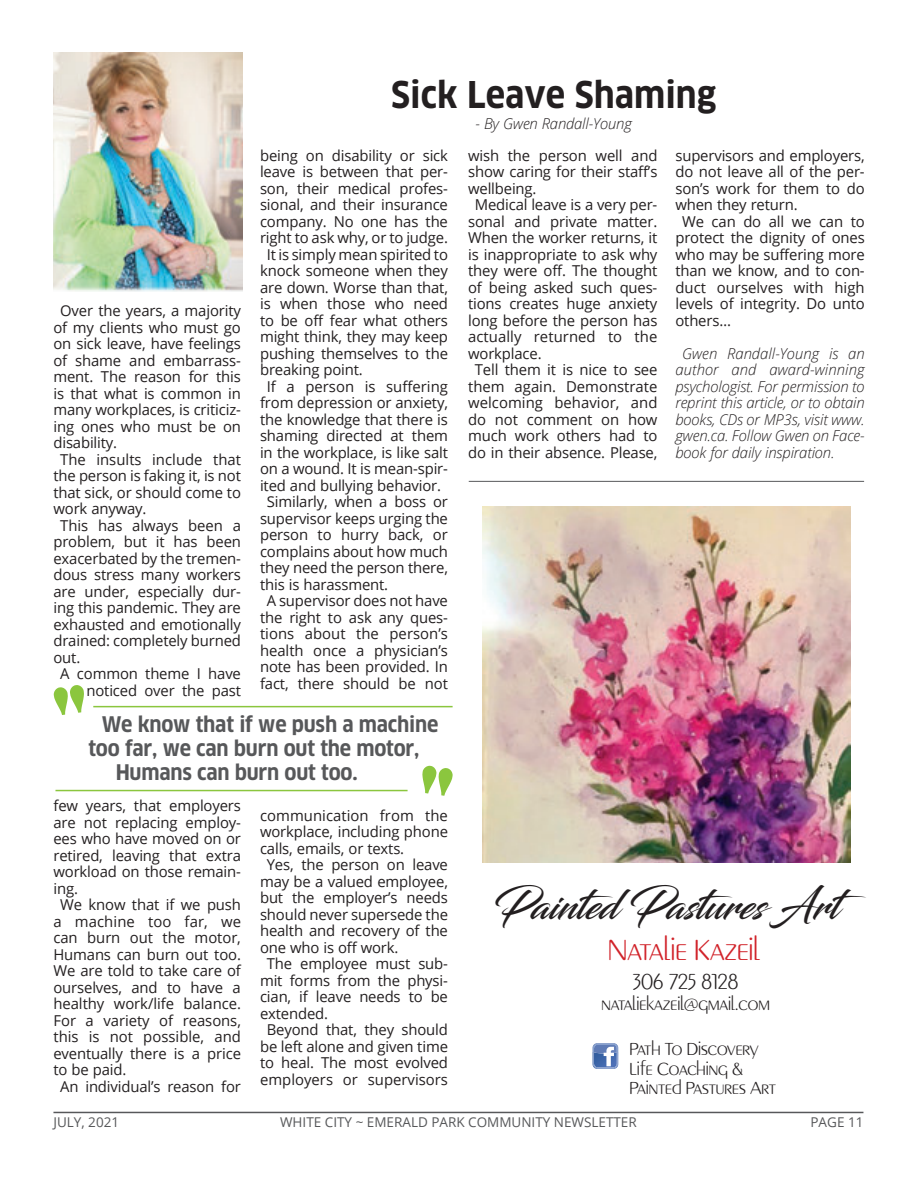
<style>
.page{position:relative;width:918px;height:1188px;background:#fff}
.page>*{position:absolute;margin:0;border:0;box-sizing:border-box;transform-origin:0 0}
.t1{font:40.5px "Blacksword";color:#231f20}
.Body_Text{font:700 36px "Clan OT Narr";color:#231f20}
.t2{font:300 30px "Pinot Grigio Modern W00";color:#d1232a}
.t3{font:300 22.5px "Pinot Grigio Modern W00";color:#231f20}
.Body_Text-2{font:700 21px "Clan OT Narr";letter-spacing:-.01em;color:#57585a}
.t4{font:300 18px "Pinot Grigio Modern W00";color:#231f20}
.Body_Text-3{font:15px/16.5px "Open Sans";letter-spacing:-.01em;color:#231f20;text-align:justify}
.Body_Text-4{font:italic 300 15px/16.5px "Open Sans";letter-spacing:-.01em;color:#231f20;text-align:justify}
.t5{font:13.5px "Open Sans";color:#57585a}
</style>
<div class="page">
<img style="left:53px;top:52px;width:190px;height:239px">
<hr style="left:53px;top:1112px;width:810px;height:1px;background:#57585a">
<img style="left:483px;top:506px;width:367px;height:356px">
<svg style="left:593px;top:1043px;width:25px;height:26px"></svg>
<hr style="left:469px;top:481px;width:395px;height:1px;background:#57585a">
<hr style="left:93px;top:706px;width:360px;height:1px;background:#8bc63e">
<hr style="left:55px;top:790px;width:353px;height:1px;background:#8bc63e">
<svg style="left:54px;top:685px;width:30px;height:30px"></svg>
<svg style="left:422px;top:766px;width:31px;height:30px"></svg>
<p class="Body_Text-3" style="left:53px;top:302px;width:189px;text-indent:7px">Over the years, a majority of my clients who must go on sick leave, have feelings of shame and embarrass&shy;ment. The reason for this is that what is common in many workplaces, is criticiz&shy;ing ones who must be on disability.</p>
<p class="Body_Text-3" style="left:53px;top:451px;width:189px;text-indent:7px">The insults include that the person is faking it, is not that sick, or should come to work anyway.</p>
<p class="Body_Text-3" style="left:53px;top:517px;width:189px;text-indent:7px">This has always been a problem, but it has been exacerbated by the tremen&shy;dous stress many workers are under, especially dur&shy;ing this pandemic. They are exhausted and emotionally drained: completely burned out.</p>
<p class="Body_Text-3" style="left:60px;top:665px;width:182px;text-align:right">A common theme I have noticed over the past</p>
<p class="Body_Text" style="left:391px;top:74px;width:327px">Sick Leave Shaming</p>
<p class="Body_Text-4" style="left:476px;top:115px;width:158px">- By Gwen Randall-Young</p>
<p class="Body_Text-3" style="left:260px;top:146px;width:189px">being on disability or sick leave is between that per&shy;son, their medical profes&shy;sional, and their insurance company. No one has the right to ask why, or to judge.</p>
<p class="Body_Text-3" style="left:260px;top:245px;width:189px;text-indent:7px">It is simply mean spirited to knock someone when they are down. Worse than that, is when those who need to be off fear what others might think, they may keep pushing themselves to the breaking point.</p>
<p class="Body_Text-3" style="left:260px;top:377px;width:189px;text-align:center">If a person is suffering from depression or anxiety, the knowledge that there is shaming directed at them in the workplace, is like salt on a wound. It is mean-spir&shy;ited and bullying behavior.</p>
<p class="Body_Text-3" style="left:260px;top:493px;width:189px;text-indent:7px">Similarly, when a boss or supervisor keeps urging the person to hurry back, or complains about how much they need the person there, this is harassment.</p>
<p class="Body_Text-3" style="left:260px;top:592px;width:189px;text-align:center">A supervisor does not have the right to ask any ques&shy;tions about the person’s health once a physician’s note has been provided. In fact, there should be not</p>
<p class="Body_Text-3" style="left:468px;top:146px;width:191px">wish the person well and show caring for their staff’s wellbeing.</p>
<p class="Body_Text-3" style="left:468px;top:196px;width:191px;text-indent:7px">Medical leave is a very per&shy;sonal and private matter.<br>When the worker returns, it is inappropriate to ask why they were off. The thought of being asked such ques&shy;tions creates huge anxiety long before the person has actually returned to the workplace.</p>
<p class="Body_Text-3" style="left:468px;top:361px;width:191px;text-align:center">Tell them it is nice to see them again. Demonstrate welcoming behavior, and do not comment on how much work others had to do in their absence. Please,</p>
<p class="Body_Text-3" style="left:675px;top:146px;width:191px">supervisors and employers, do not leave all of the per&shy;son’s work for them to do when they return.</p>
<p class="Body_Text-3" style="left:675px;top:212px;width:191px;text-indent:7px">We can do all we can to protect the dignity of ones who may be suffering more than we know, and to con&shy;duct ourselves with high levels of integrity. Do unto others…</p>
<p class="Body_Text-4" style="left:675px;top:344px;width:191px;text-indent:7px">Gwen Randall-Young is an author and award-winning psychologist. For permission to reprint this article, or to obtain books, CDs or MP3s, visit www. gwen.ca. Follow Gwen on Face&shy;book for daily inspiration.</p>
<p class="Body_Text-2" style="left:102px;top:713px;width:338px">We know that if we push a machine</p>
<p class="Body_Text-2" style="left:88px;top:737px;width:333px">too far, we can burn out the motor,</p>
<p class="Body_Text-2" style="left:116px;top:761px;width:244px">Humans can burn out too.</p>
<p class="Body_Text-3" style="left:53px;top:797px;width:189px">few years, that employers are not replacing employ&shy;ees who have moved on or retired, leaving that extra workload on those remain&shy;ing.</p>
<p class="Body_Text-3" style="left:53px;top:896px;width:189px;text-indent:7px">We know that if we push a machine too far, we can burn out the motor, Humans can burn out too.<br>We are told to take care of ourselves, and to have a healthy work/life balance.<br>For a variety of reasons, this is not possible, and eventually there is a price to be paid.</p>
<p class="Body_Text-3" style="left:60px;top:1078px;width:182px">An individual’s reason for</p>
<p class="Body_Text-3" style="left:260px;top:806px;width:189px">communication from the workplace, including phone calls, emails, or texts.</p>
<p class="Body_Text-3" style="left:260px;top:856px;width:189px;text-indent:7px">Yes, the person on leave may be a valued employee, but the employer’s needs should never supersede the health and recovery of the one who is off work.</p>
<p class="Body_Text-3" style="left:260px;top:955px;width:189px;text-indent:7px">The employee must sub&shy;mit forms from the physi&shy;cian, if leave needs to be extended.</p>
<p class="Body_Text-3" style="left:260px;top:1021px;width:189px;text-align:center">Beyond that, they should be left alone and given time to heal. The most evolved employers or supervisors</p>
<p class="t1" style="left:493px;top:881px;width:375px">Painted Pastures Art</p>
<p class="t2" style="left:608px;top:935px;width:154px">Natalie Kazeil</p>
<p class="t3" style="left:633px;top:971px;width:107px">306 725 8128</p>
<p class="t4" style="left:602px;top:995px;width:170px">nataliekazeil@gmail.com</p>
<p class="t4" style="left:629px;top:1040px;width:131px">Path To Discovery</p>
<p class="t4" style="left:629px;top:1060px;width:115px">Life Coaching &amp;</p>
<p class="t4" style="left:629px;top:1079px;width:148px">Painted Pastures Art</p>
<p class="t5" style="left:53px;top:1113px;width:67px">JULY, 2021</p>
<p class="t5" style="left:280px;top:1113px;width:358px">WHITE CITY ~ EMERALD PARK COMMUNITY NEWSLETTER</p>
<p class="t5" style="left:811px;top:1113px;width:54px">PAGE 11</p>
</div>
